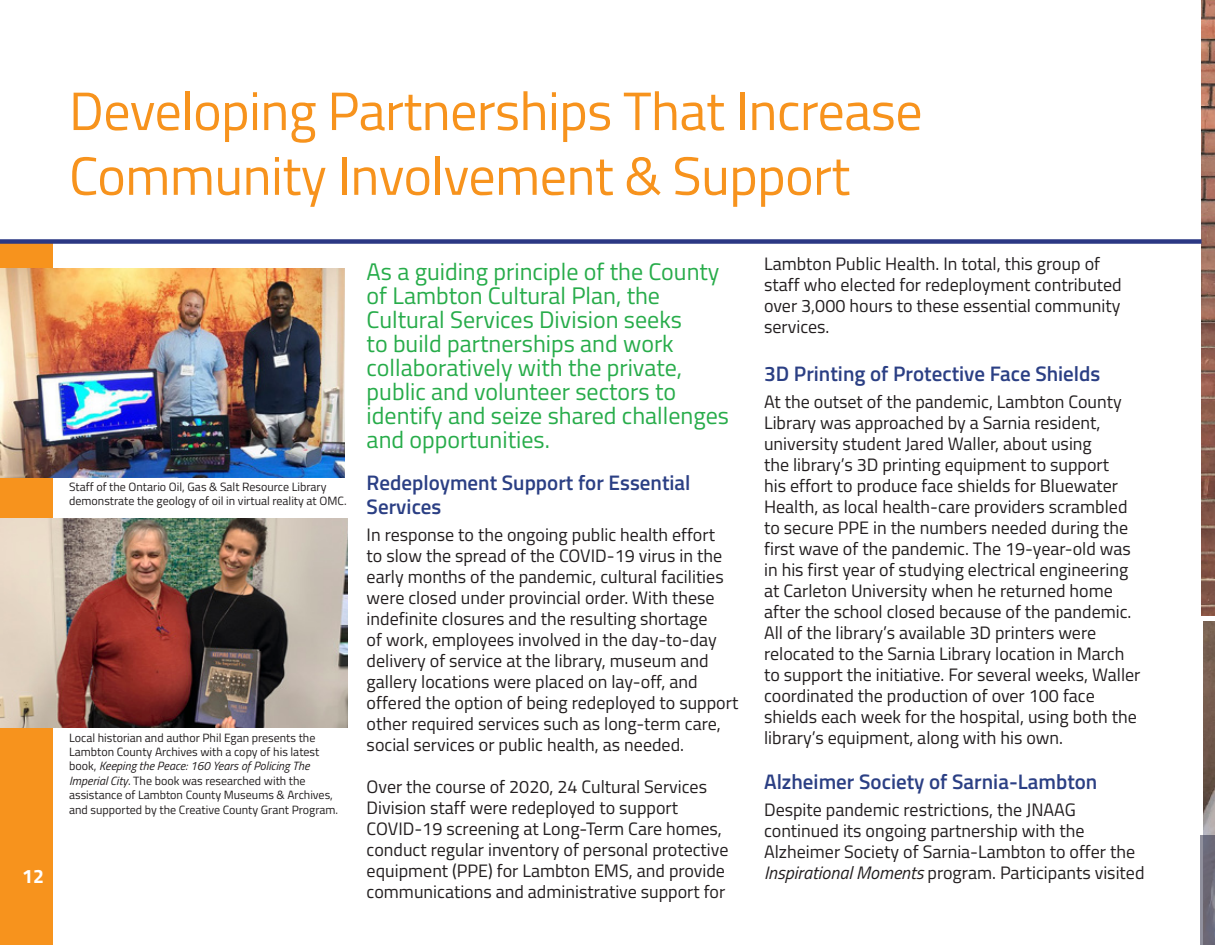
<style>
.page{position:relative;width:1215px;height:945px;background:#fff}
.page>*{position:absolute;margin:0;border:0;box-sizing:border-box;transform-origin:0 0}
.t1{font:54px "Titillium Web";letter-spacing:-.01em;color:#f7931d}
.t2{font:24px/24px "Titillium Web";color:#27ac4a}
.t3{font:600 21px/24px "Titillium Web";color:#2b3f84}
.t4{font:700 19.5px "Titillium Web";color:#fff}
.t5{font:18px/21px "Titillium Web";color:#231f20}
.t6{font:12px/14.4px "Titillium Web";color:#231f20}
.s1{font-style:italic}
</style>
<div class="page">
<div style="left:0;top:244px;width:53px;height:701px;background:#f7931d"></div>
<img style="left:0;top:268px;width:345px;height:210px">
<img style="left:1203px;top:621px;width:12px;height:214px">
<svg style="left:1201px;top:835px;width:14px;height:110px;background:#716f7d"></svg>
<img style="left:1202px;top:0;width:13px;height:615px">
<div style="left:0;top:239px;width:1202px;height:5px;background:#2b3884"></div>
<img style="left:1px;top:519px;width:346px;height:209px">
<p class="t4" style="left:22px;top:861px;width:23px">12</p>
<p class="t1" style="left:69px;top:72px;width:855px">Developing Partnerships That Increase</p>
<p class="t1" style="left:69px;top:136px;width:783px">Community Involvement &amp; Support</p>
<p class="t6" style="left:69px;top:479px;width:279px">Staff of the Ontario Oil, Gas &amp; Salt Resource Library demonstrate the geology of oil in virtual reality at OMC.</p>
<p class="t6" style="left:69px;top:730px;width:271px">Local historian and author Phil Egan presents the Lambton County Archives with a copy of his latest book, <span class="s1">Keeping the Peace: 160 Years of Policing The Imperial City</span>. The book was researched with the assistance of Lambton County Museums &amp; Archives, and supported by the Creative County Grant Program.</p>
<p class="t2" style="left:367px;top:259px;width:364px">As a guiding principle of the County of Lambton Cultural Plan, the<br>Cultural Services Division seeks<br>to build partnerships and work collaboratively with the private, public and volunteer sectors to identify and seize shared challenges and opportunities.</p>
<p class="t3" style="left:367px;top:470px;width:325px">Redeployment Support for Essential<br>Services</p>
<p class="t5" style="left:367px;top:524px;width:373px">In response to the ongoing public health effort<br>to slow the spread of the COVID-19 virus in the early months of the pandemic, cultural facilities were closed under provincial order. With these indefinite closures and the resulting shortage<br>of work, employees involved in the day-to-day delivery of service at the library, museum and gallery locations were placed on lay-off, and offered the option of being redeployed to support other required services such as long-term care, social services or public health, as needed.</p>
<p class="t5" style="left:367px;top:776px;width:363px">Over the course of 2020, 24 Cultural Services Division staff were redeployed to support COVID-19 screening at Long-Term Care homes, conduct regular inventory of personal protective equipment (PPE) for Lambton EMS, and provide communications and administrative support for</p>
<p class="t5" style="left:764px;top:253px;width:359px">Lambton Public Health. In total, this group of staff who elected for redeployment contributed over 3,000 hours to these essential community services.</p>
<p class="t3" style="left:764px;top:361px;width:338px">3D Printing of Protective Face Shields</p>
<p class="t5" style="left:764px;top:391px;width:378px">At the outset of the pandemic, Lambton County Library was approached by a Sarnia resident, university student Jared Waller, about using<br>the library’s 3D printing equipment to support<br>his effort to produce face shields for Bluewater Health, as local health-care providers scrambled to secure PPE in the numbers needed during the first wave of the pandemic. The 19-year-old was in his first year of studying electrical engineering at Carleton University when he returned home after the school closed because of the pandemic.<br>All of the library’s available 3D printers were relocated to the Sarnia Library location in March to support the initiative. For several weeks, Waller coordinated the production of over 100 face shields each week for the hospital, using both the library’s equipment, along with his own.</p>
<p class="t3" style="left:764px;top:769px;width:335px">Alzheimer Society of Sarnia-Lambton</p>
<p class="t5" style="left:764px;top:799px;width:382px">Despite pandemic restrictions, the JNAAG continued its ongoing partnership with the Alzheimer Society of Sarnia-Lambton to offer the <span class="s1">Inspirational Moments</span> program. Participants visited</p>
</div>
